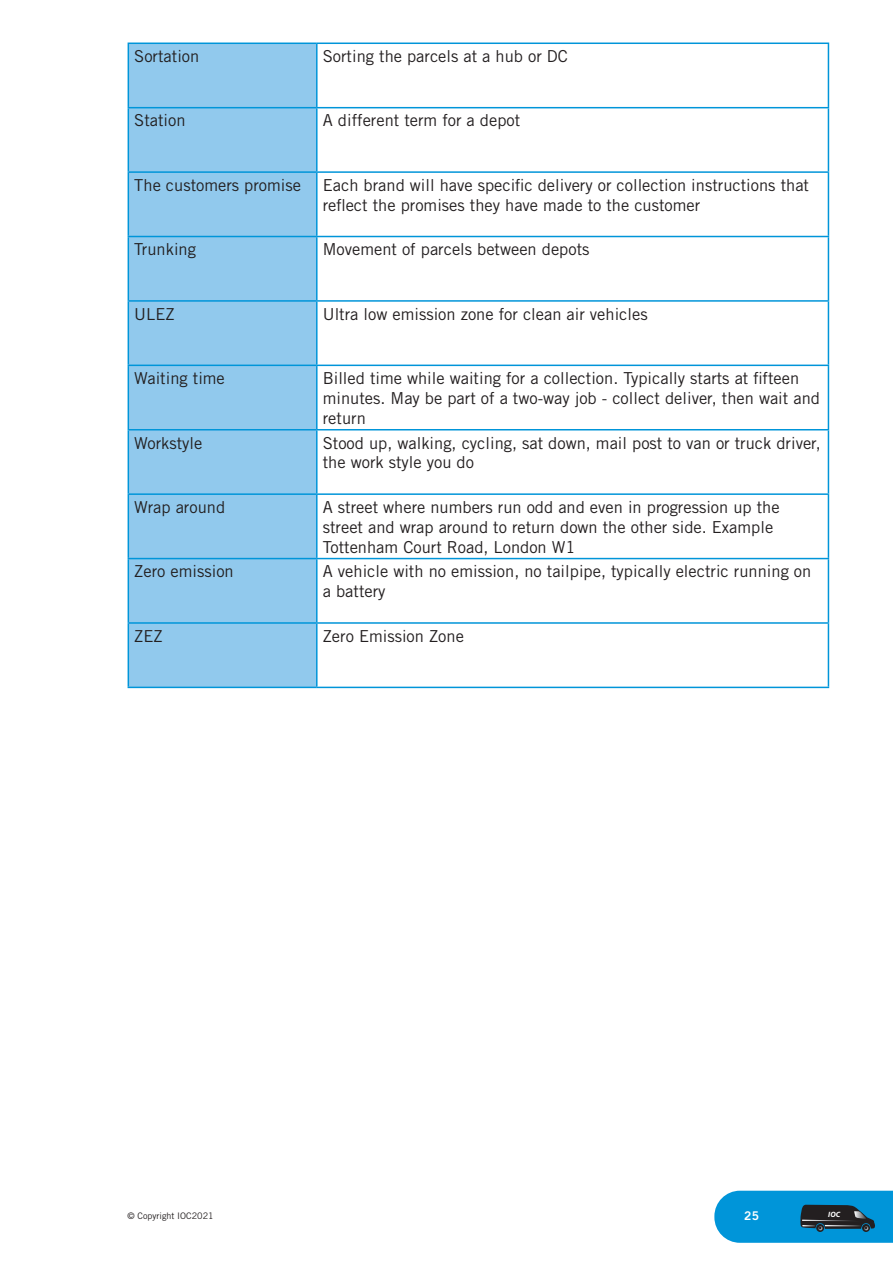
<style>
.page{position:relative;width:893px;height:1263px;background:#fff}
.page>*{position:absolute;margin:0;border:0;box-sizing:border-box;transform-origin:0 0}
.t1{font:16.5px/19.8px "Trade Gothic";color:#231f20}
.t2{font:12px "Trade Gothic Bold Two";color:#fff}
.t3{font:9px "Trade Gothic";color:#231f20}
.t4{font:italic 700 7.65px "Myriad Pro";color:#fff}
</style>
<div class="page">
<div style="left:129px;top:44px;width:187px;height:643px;background:#91c9ed"></div>
<hr style="left:128px;top:43px;width:189px;height:1px;background:#0095d9">
<hr style="left:128px;top:44px;width:1px;height:63px;background:#0095d9">
<hr style="left:317px;top:43px;width:512px;height:1px;background:#0095d9">
<hr style="left:316px;top:44px;width:2px;height:63px;background:#0095d9">
<hr style="left:828px;top:44px;width:1px;height:63px;background:#0095d9">
<hr style="left:128px;top:107px;width:189px;height:1px;background:#0095d9">
<hr style="left:128px;top:108px;width:1px;height:63px;background:#0095d9">
<hr style="left:317px;top:107px;width:512px;height:1px;background:#0095d9">
<hr style="left:316px;top:108px;width:2px;height:63px;background:#0095d9">
<hr style="left:828px;top:108px;width:1px;height:63px;background:#0095d9">
<hr style="left:128px;top:171px;width:189px;height:2px;background:#0095d9">
<hr style="left:128px;top:173px;width:1px;height:63px;background:#0095d9">
<hr style="left:317px;top:171px;width:512px;height:2px;background:#0095d9">
<hr style="left:316px;top:173px;width:2px;height:63px;background:#0095d9">
<hr style="left:828px;top:173px;width:1px;height:63px;background:#0095d9">
<hr style="left:128px;top:236px;width:189px;height:1px;background:#0095d9">
<hr style="left:128px;top:237px;width:1px;height:63px;background:#0095d9">
<hr style="left:317px;top:236px;width:512px;height:1px;background:#0095d9">
<hr style="left:316px;top:237px;width:2px;height:63px;background:#0095d9">
<hr style="left:828px;top:237px;width:1px;height:63px;background:#0095d9">
<hr style="left:128px;top:300px;width:189px;height:2px;background:#0095d9">
<hr style="left:128px;top:302px;width:1px;height:63px;background:#0095d9">
<hr style="left:317px;top:300px;width:512px;height:2px;background:#0095d9">
<hr style="left:316px;top:302px;width:2px;height:63px;background:#0095d9">
<hr style="left:828px;top:302px;width:1px;height:63px;background:#0095d9">
<hr style="left:128px;top:365px;width:189px;height:1px;background:#0095d9">
<hr style="left:128px;top:366px;width:1px;height:63px;background:#0095d9">
<hr style="left:317px;top:365px;width:512px;height:1px;background:#0095d9">
<hr style="left:316px;top:366px;width:2px;height:63px;background:#0095d9">
<hr style="left:828px;top:366px;width:1px;height:63px;background:#0095d9">
<hr style="left:128px;top:429px;width:189px;height:1px;background:#0095d9">
<hr style="left:128px;top:430px;width:1px;height:63px;background:#0095d9">
<hr style="left:317px;top:429px;width:512px;height:1px;background:#0095d9">
<hr style="left:316px;top:430px;width:2px;height:63px;background:#0095d9">
<hr style="left:828px;top:430px;width:1px;height:63px;background:#0095d9">
<hr style="left:128px;top:493px;width:189px;height:2px;background:#0095d9">
<hr style="left:128px;top:495px;width:1px;height:63px;background:#0095d9">
<hr style="left:317px;top:493px;width:512px;height:2px;background:#0095d9">
<hr style="left:316px;top:495px;width:2px;height:63px;background:#0095d9">
<hr style="left:828px;top:495px;width:1px;height:63px;background:#0095d9">
<hr style="left:128px;top:558px;width:189px;height:1px;background:#0095d9">
<hr style="left:128px;top:559px;width:1px;height:63px;background:#0095d9">
<hr style="left:317px;top:558px;width:512px;height:1px;background:#0095d9">
<hr style="left:316px;top:559px;width:2px;height:63px;background:#0095d9">
<hr style="left:828px;top:559px;width:1px;height:63px;background:#0095d9">
<hr style="left:128px;top:622px;width:189px;height:2px;background:#0095d9">
<hr style="left:128px;top:624px;width:1px;height:63px;background:#0095d9">
<hr style="left:317px;top:622px;width:512px;height:2px;background:#0095d9">
<hr style="left:316px;top:624px;width:2px;height:63px;background:#0095d9">
<hr style="left:828px;top:624px;width:1px;height:63px;background:#0095d9">
<hr style="left:128px;top:687px;width:189px;height:1px;background:#0095d9">
<hr style="left:317px;top:687px;width:512px;height:1px;background:#0095d9">
<svg style="left:714px;top:1191px;width:179px;height:52px;background:#1187be"></svg>
<p class="t1" style="left:134px;top:46px;width:67px">Sortation</p>
<p class="t1" style="left:323px;top:46px;width:247px">Sorting the parcels at a hub or DC</p>
<p class="t1" style="left:134px;top:111px;width:53px">Station</p>
<p class="t1" style="left:323px;top:111px;width:199px">A different term for a depot</p>
<p class="t1" style="left:134px;top:175px;width:168px">The customers promise</p>
<p class="t1" style="left:323px;top:175px;width:488px">Each brand will have specific delivery or collection instructions that reflect the promises they have made to the customer</p>
<p class="t1" style="left:134px;top:239px;width:63px">Trunking</p>
<p class="t1" style="left:323px;top:239px;width:268px">Movement of parcels between depots</p>
<p class="t1" style="left:134px;top:304px;width:42px">ULEZ</p>
<p class="t1" style="left:323px;top:304px;width:326px">Ultra low emission zone for clean air vehicles</p>
<p class="t1" style="left:134px;top:368px;width:92px">Waiting time</p>
<p class="t1" style="left:323px;top:368px;width:499px">Billed time while waiting for a collection. Typically starts at fifteen minutes. May be part of a two-way job - collect deliver, then wait and return</p>
<p class="t1" style="left:134px;top:432px;width:70px">Workstyle</p>
<p class="t1" style="left:323px;top:432px;width:500px">Stood up, walking, cycling, sat down, mail post to van or truck driver, the work style you do</p>
<p class="t1" style="left:134px;top:497px;width:92px">Wrap around</p>
<p class="t1" style="left:323px;top:497px;width:458px">A street where numbers run odd and even in progression up the street and wrap around to return down the other side. Example<br>Tottenham Court Road, London W1</p>
<p class="t1" style="left:134px;top:561px;width:101px">Zero emission</p>
<p class="t1" style="left:323px;top:561px;width:490px">A vehicle with no emission, no tailpipe, typically electric running on a battery</p>
<p class="t1" style="left:134px;top:626px;width:30px">ZEZ</p>
<p class="t1" style="left:323px;top:626px;width:143px">Zero Emission Zone</p>
<p class="t3" style="left:128px;top:1210px;width:88px">© Copyright IOC2021</p>
<p class="t2" style="left:744px;top:1208px;width:17px">25</p>
<p class="t4" style="left:828px;top:1209px;width:13px">IOC</p>
</div>
